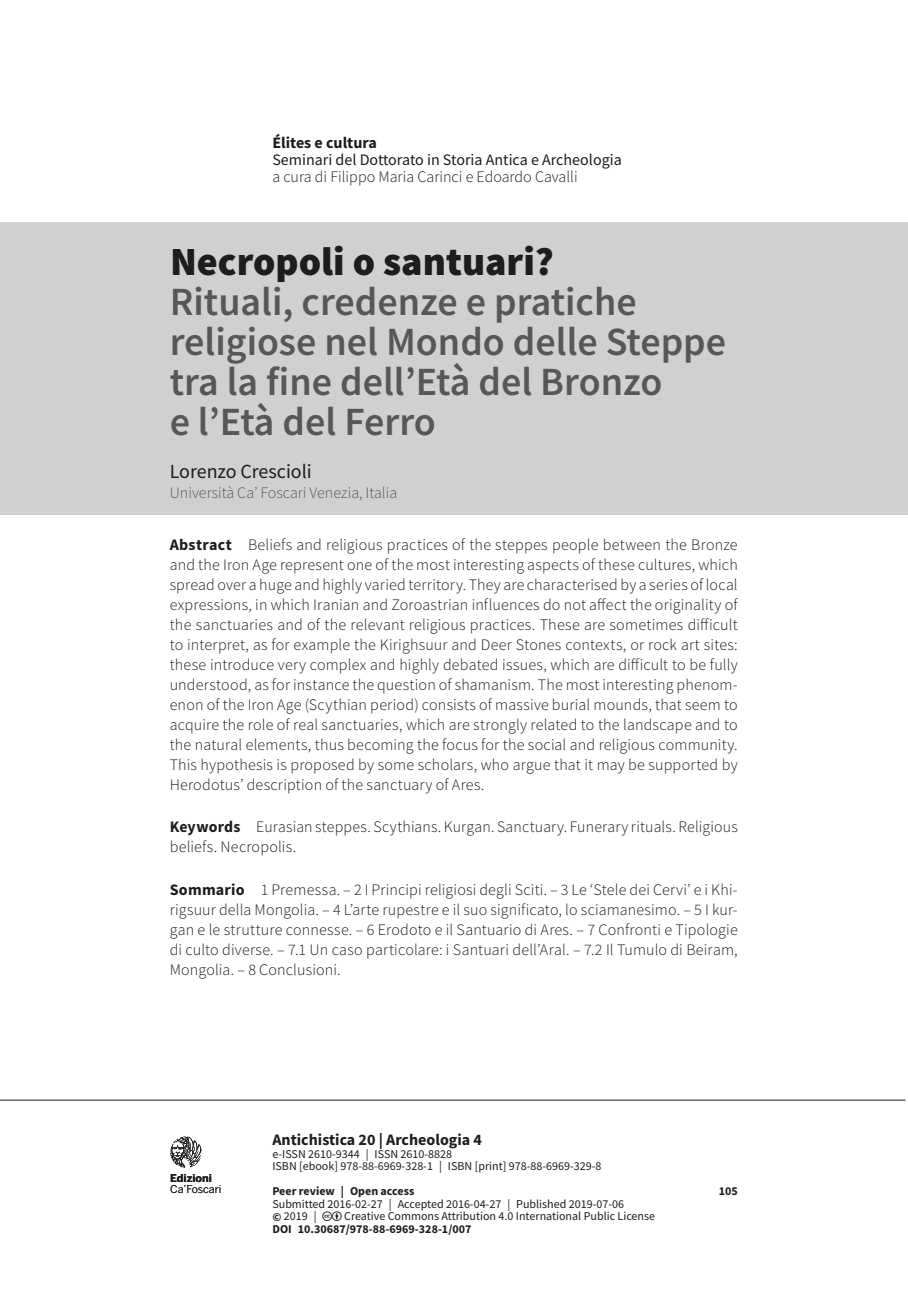
<style>
.page{position:relative;width:908px;height:1304px;background:#fff}
.page>*{position:absolute;margin:0;border:0;box-sizing:border-box;transform-origin:0 0}
.t1{font:600 40px/40px "Source Sans Pro";color:#575756}
.t2{font:900 40px "Source Sans Pro";color:#1d1d1b}
.t3{font:20px "Source Sans Pro";color:#1d1d1b}
.t4{font:300 16px/20px "Source Sans Pro";letter-spacing:.01em;color:#1d1d1b;text-align:justify}
.t5{font:16px "Source Sans Pro";color:#1d1d1b}
.t6{font:700 16px "Source Sans Pro";color:#1d1d1b}
.t7{font:300 16px "Source Sans Pro";color:#575756}
.t8{font:12px/12.4px "Source Sans Pro";color:#1d1d1b}
.t9{font:700 12px "Source Sans Pro";color:#1d1d1b}
.t10{font:10.8px "Benton Sans";letter-spacing:-.01em;color:#1d1d1b}
.t11{font:700 10.8px "Benton Sans";color:#1d1d1b}
.s1{font-weight:700}
</style>
<div class="page">
<hr style="left:0;top:1100px;width:905px;height:1px;background:#1d1d1b">
<svg style="left:170px;top:1136px;width:31px;height:32px"></svg>
<div style="left:0;top:223px;width:907px;height:292px;background:#d0d0d0"></div>
<p class="t6" style="left:272px;top:132px;width:106px">Élites e cultura</p>
<p class="t5" style="left:272px;top:150px;width:351px">Seminari del Dottorato in Storia Antica e Archeologia</p>
<p class="t4" style="left:272px;top:167px;width:306px">a cura di Filippo Maria Carinci e Edoardo Cavalli</p>
<h1 class="t2" style="left:170px;top:234px;width:385px">Necropoli o santuari?</h1>
<h1 class="t1" style="left:170px;top:282px;width:557px">Rituali, credenze e pratiche religiose nel Mondo delle Steppe tra la fine dell’Età del Bronzo<br>e l’Età del Ferro</h1>
<p class="t3" style="left:170px;top:459px;width:144px">Lorenzo Crescioli</p>
<p class="t7" style="left:170px;top:483px;width:229px">Università Ca’ Foscari Venezia, Italia</p>
<p class="t4" style="left:170px;top:534px;width:569px"><span class="s1">Abstract</span> Beliefs and religious practices of the steppes people between the Bronze and the Iron Age represent one of the most interesting aspects of these cultures, which spread over a huge and highly varied territory. They are characterised by a series of local expressions, in which Iranian and Zoroastrian influences do not affect the originality of the sanctuaries and of the relevant religious practices. These are sometimes difficult to interpret, as for example the Kirighsuur and Deer Stones contexts, or rock art sites: these introduce very complex and highly debated issues, which are difficult to be fully understood, as for instance the question of shamanism. The most interesting phenom&shy;enon of the Iron Age (Scythian period) consists of massive burial mounds, that seem to acquire the role of real sanctuaries, which are strongly related to the landscape and to the natural elements, thus becoming the focus for the social and religious community.<br>This hypothesis is proposed by some scholars, who argue that it may be supported by Herodotus’ description of the sanctuary of Ares.</p>
<p class="t4" style="left:170px;top:817px;width:569px"><span class="s1">Keywords</span> Eurasian steppes. Scythians. Kurgan. Sanctuary. Funerary rituals. Religious beliefs. Necropolis.</p>
<p class="t4" style="left:170px;top:880px;width:569px"><span class="s1">Sommario</span> 1 Premessa. – 2 I Principi religiosi degli Sciti. – 3 Le ‘Stele dei Cervi’ e i Khi&shy;rigsuur della Mongolia. – 4 L’arte rupestre e il suo significato, lo sciamanesimo. – 5 I kur&shy;gan e le strutture connesse. – 6 Erodoto e il Santuario di Ares. – 7 Confronti e Tipologie di culto diverse. – 7.1 Un caso particolare: i Santuari dell’Aral. – 7.2 Il Tumulo di Beiram, Mongolia. – 8 Conclusioni.</p>
<p class="t11" style="left:170px;top:1171px;width:43px">Edizioni</p>
<p class="t10" style="left:170px;top:1183px;width:53px">Ca’Foscari</p>
<p class="t6" style="left:272px;top:1129px;width:211px">Antichistica 20 | Archeologia 4</p>
<p class="t8" style="left:272px;top:1147px;width:330px">e-ISSN 2610-9344 | ISSN 2610-8828<br>ISBN [ebook] 978-88-6969-328-1 | ISBN [print] 978-88-6969-329-8</p>
<p class="t9" style="left:272px;top:1183px;width:143px">Peer review | Open access</p>
<p class="t9" style="left:718px;top:1183px;width:21px">105</p>
<p class="t8" style="left:272px;top:1197px;width:353px">Submitted 2016-02-27 | Accepted 2016-04-27 | Published 2019-07-06 <span class="s1">©</span> 2019 |</p>
<p class="t8" style="left:344px;top:1210px;width:312px">Creative Commons Attribution 4.0 International Public License</p>
<p class="t9" style="left:272px;top:1220px;width:200px">DOI 10.30687/978-88-6969-328-1/007</p>
</div>
